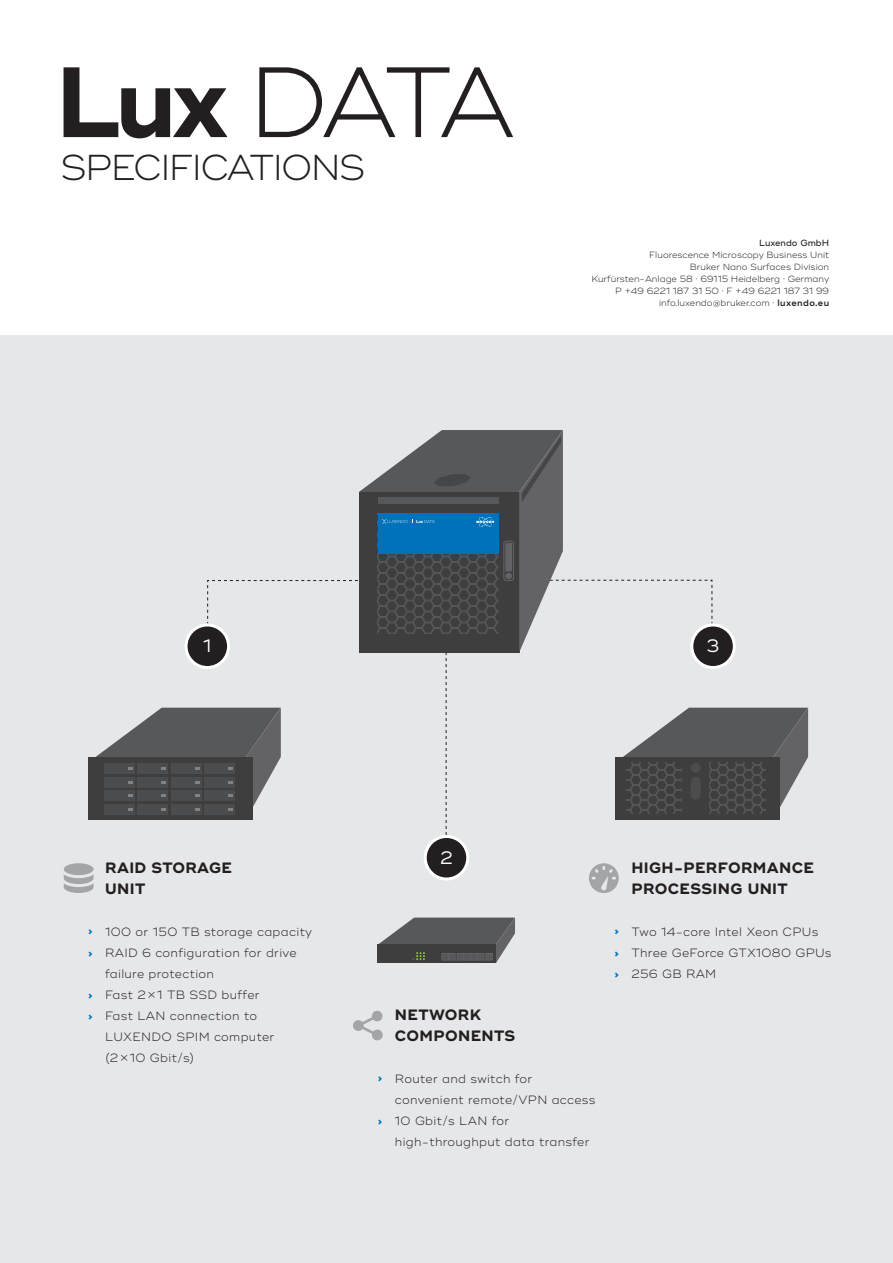
<style>
.page{position:relative;width:893px;height:1263px;background:#fff}
.page>*{position:absolute;margin:0;border:0;box-sizing:border-box;transform-origin:0 0}
.t1{font:300 99.6px "Ridley Grotesk";color:#231f20}
.t2{font:300 36px "Ridley Grotesk";letter-spacing:-.05em;color:#231f20}
.t3{font:18px "Ridley Grotesk";color:#fff}
.t4{font:700 15px/21px "Ridley Grotesk";letter-spacing:.025em;color:#231f20}
.t5{font:300 12px/21px "Ridley Grotesk";letter-spacing:.025em;color:#231f20}
.t6{font:300 9px/12px "Ridley Grotesk";color:#231f20;text-align:right}
.t7{font:500 9px "Ridley Grotesk";color:#231f20}
.s1{font-weight:700}
.s2{font-weight:600}
.s3{font-weight:700;color:#0072bc}
</style>
<div class="page">
<div style="left:0;top:335px;width:893px;height:928px;background:#e6e7e9"></div>
<div style="left:425px;top:836px;width:43px;height:43px;background:#231f20;border-radius:50%"></div>
<div style="left:424px;top:835px;width:45px;height:45px;border:3px solid #fff;border-radius:50%"></div>
<div style="left:88px;top:757px;width:7px;height:63px;background:#3e3e3f"></div>
<svg style="left:378px;top:917px;width:137px;height:46px;background:#646566"></svg>
<div style="left:64px;top:863px;width:30px;height:12px;background:#a4a5a9;border-radius:50%"></div>
<svg style="left:64px;top:874px;width:30px;height:19px"></svg>
<svg style="left:589px;top:863px;width:30px;height:30px"></svg>
<svg style="left:353px;top:1010px;width:30px;height:31px"></svg>
<svg style="left:95px;top:430px;width:713px;height:405px"></svg>
<h1 class="t1" style="left:55px;top:42px;width:462px"><span class="s1">Lux</span> DATA</h1>
<h2 class="t2" style="left:60px;top:146px;width:307px">SPECIFICATIONS</h2>
<p class="t7" style="left:759px;top:237px;width:72px">Luxendo GmbH</p>
<p class="t6" style="left:591px;top:249px;width:239px">Fluorescence Microscopy Business Unit<br>Bruker Nano Surfaces Division<br>Kurfürsten-Anlage 58 · 69115 Heidelberg · Germany P +49 6221 187 31 50 · F +49 6221 187 31 99 info.luxendo@bruker.com · <span class="s2">luxendo.eu</span></p>
<h3 class="t3" style="left:203px;top:635px;width:10px">1</h3>
<h3 class="t3" style="left:707px;top:635px;width:14px">3</h3>
<p class="t4" style="left:105px;top:858px;width:128px">RAID STORAGE<br>UNIT</p>
<p class="t5" style="left:88px;top:922px;width:225px"><span class="s3">›</span> 100 or 150 TB storage capacity</p>
<p class="t5" style="left:88px;top:943px;width:210px"><span class="s3">›</span> RAID 6 configuration for drive</p>
<p class="t5" style="left:105px;top:964px;width:110px">failure protection</p>
<p class="t5" style="left:88px;top:985px;width:173px"><span class="s3">›</span> Fast 2×1 TB SSD buffer</p>
<p class="t5" style="left:88px;top:1006px;width:170px"><span class="s3">›</span> Fast LAN connection to</p>
<p class="t5" style="left:105px;top:1027px;width:171px">LUXENDO SPIM computer</p>
<p class="t5" style="left:105px;top:1048px;width:91px">(2×10 Gbit/s)</p>
<h3 class="t3" style="left:440px;top:847px;width:14px">2</h3>
<p class="t4" style="left:395px;top:1005px;width:122px">NETWORK<br>COMPONENTS</p>
<p class="t5" style="left:378px;top:1069px;width:156px"><span class="s3">›</span> Router and switch for</p>
<p class="t5" style="left:395px;top:1090px;width:202px">convenient remote/VPN access</p>
<p class="t5" style="left:378px;top:1111px;width:133px"><span class="s3">›</span> 10 Gbit/s LAN for</p>
<p class="t5" style="left:395px;top:1132px;width:196px">high-throughput data transfer</p>
<p class="t4" style="left:631px;top:858px;width:184px">HIGH-PERFORMANCE<br>PROCESSING UNIT</p>
<p class="t5" style="left:614px;top:922px;width:219px"><span class="s3">›</span> Two 14-core Intel Xeon CPUs<br><span class="s3">›</span> Three GeForce GTX1080 GPUs <span class="s3">›</span> 256 GB RAM</p>
</div>
